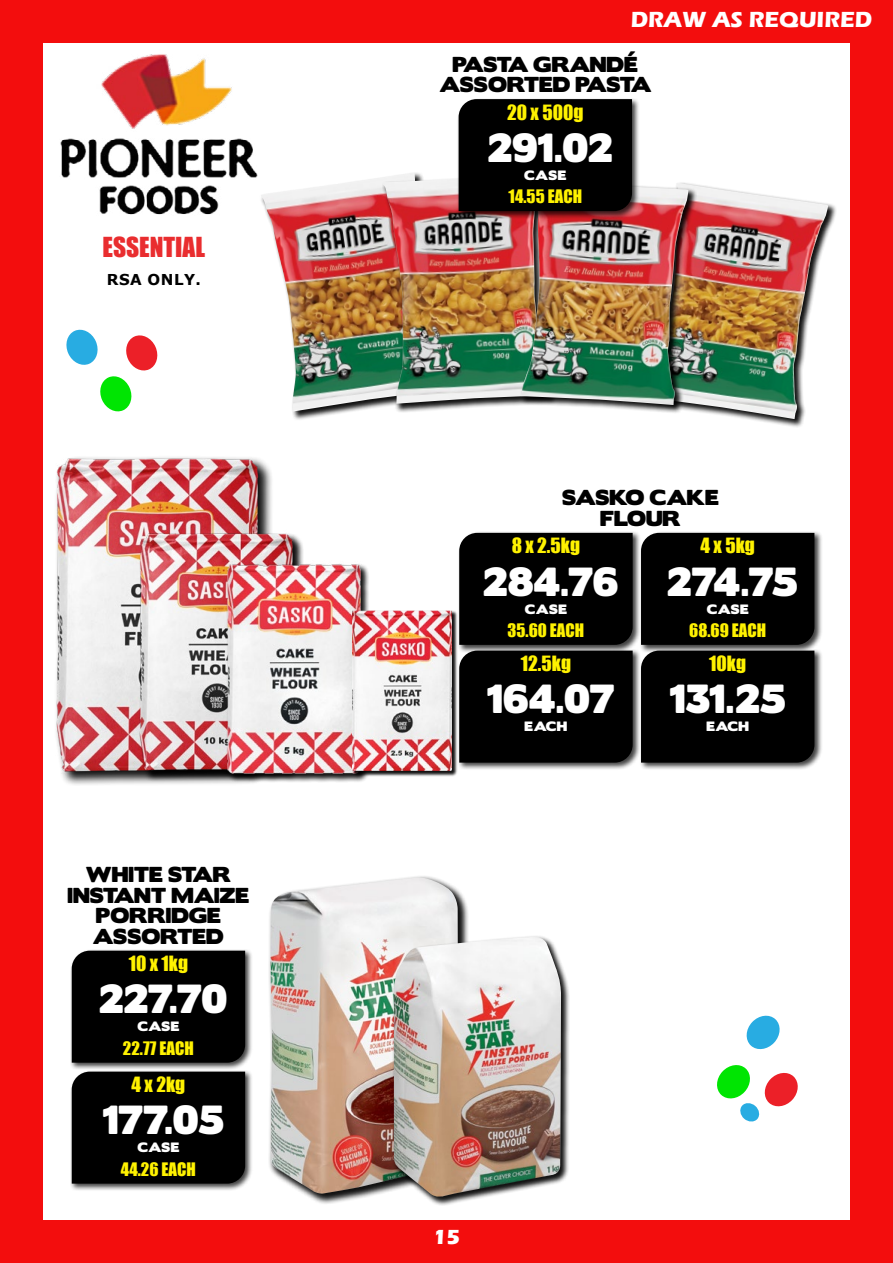
<style>
.page{position:relative;width:893px;height:1263px;background:#f30d0d}
.page>*{position:absolute;margin:0;border:0;box-sizing:border-box;transform-origin:0 0}
.t1{font:36.15px "Boris Black Bloxx";letter-spacing:-.005em;color:#fff}
.t2{font:25.35px "Impact";color:#e92d2f}
.t3{font:700 22.5px "Eras ITC";color:#fff}
.t4{font:700 21px "Eras ITC";color:#fff}
.t5{font:19.35px/20.5px "Boris Black Bloxx";color:#000;text-align:center}
.t6{font:19.35px "Impact";color:#fff200}
.t7{font:17.1px "Impact";color:#fff200}
.t8{font:700 15px "Verdana";letter-spacing:.035em;color:#000}
.t9{font:12.15px "Boris Black Bloxx";letter-spacing:.04em;color:#fff}
</style>
<div class="page">
<div style="left:43px;top:43px;width:807px;height:1177px;background:#fff"></div>
<div style="left:268px;top:875px;width:201px;height:330px;background:#000;opacity:.93"></div>
<img style="left:270px;top:877px;width:188px;height:317px">
<div style="left:392px;top:935px;width:179px;height:271px;background:#000;opacity:.93"></div>
<img style="left:394px;top:936px;width:167px;height:263px">
<div style="left:645px;top:182px;width:192px;height:246px;background:#000;opacity:.93"></div>
<img style="left:646px;top:183px;width:182px;height:236px">
<div style="left:260px;top:171px;width:192px;height:249px;background:#000;opacity:.93"></div>
<img style="left:261px;top:173px;width:121px;height:238px">
<div style="left:382px;top:173px;width:177px;height:240px;background:#000;opacity:.93"></div>
<img style="left:382px;top:174px;width:138px;height:230px">
<div style="left:520px;top:179px;width:178px;height:235px;background:#000;opacity:.93"></div>
<img style="left:521px;top:181px;width:167px;height:224px">
<img style="left:60px;top:54px;width:204px;height:169px">
<div style="left:639px;top:531px;width:183px;height:122px;background:#000;opacity:.75"></div>
<div style="left:641px;top:533px;width:173px;height:112px;background:#000"></div>
<div style="left:457px;top:531px;width:183px;height:122px;background:#000;opacity:.75"></div>
<div style="left:459px;top:533px;width:174px;height:112px;background:#000"></div>
<div style="left:457px;top:649px;width:183px;height:121px;background:#000;opacity:.75"></div>
<div style="left:459px;top:651px;width:174px;height:112px;background:#000"></div>
<div style="left:457px;top:97px;width:183px;height:122px;background:#000;opacity:.75"></div>
<div style="left:459px;top:99px;width:173px;height:112px;background:#000"></div>
<div style="left:639px;top:649px;width:183px;height:121px;background:#000;opacity:.75"></div>
<div style="left:641px;top:651px;width:173px;height:112px;background:#000"></div>
<img style="left:56px;top:457px;width:216px;height:328px">
<img style="left:122px;top:505px;width:181px;height:280px">
<img style="left:220px;top:549px;width:148px;height:236px">
<div style="left:352px;top:610px;width:105px;height:167px;background:#000;opacity:.93"></div>
<img style="left:353px;top:611px;width:98px;height:160px">
<div style="left:70px;top:949px;width:183px;height:121px;background:#000;opacity:.75"></div>
<div style="left:72px;top:951px;width:173px;height:112px;background:#000"></div>
<div style="left:70px;top:1070px;width:183px;height:121px;background:#000;opacity:.75"></div>
<div style="left:72px;top:1071px;width:173px;height:112px;background:#000"></div>
<svg style="left:746px;top:1015px;width:34px;height:35px"></svg>
<svg style="left:717px;top:1065px;width:81px;height:57px"></svg>
<svg style="left:66px;top:329px;width:92px;height:83px"></svg>
<h2 class="t2" style="left:102px;top:227px;width:104px">ESSENTIAL</h2>
<p class="t8" style="left:107px;top:269px;width:96px">RSA ONLY.</p>
<p class="t5" style="left:68px;top:865px;width:183px">WHITE STAR<br>INSTANT MAIZE<br>PORRIDGE<br>ASSORTED</p>
<p class="t6" style="left:129px;top:948px;width:61px">10 x 1kg</p>
<h1 class="t1" style="left:99px;top:972px;width:130px">227.70</h1>
<p class="t9" style="left:137px;top:1017px;width:44px">CASE</p>
<p class="t7" style="left:123px;top:1035px;width:72px">22.77 EACH</p>
<p class="t6" style="left:132px;top:1069px;width:55px">4 x 2kg</p>
<h1 class="t1" style="left:102px;top:1093px;width:123px">177.05</h1>
<p class="t9" style="left:137px;top:1138px;width:44px">CASE</p>
<p class="t7" style="left:121px;top:1156px;width:77px">44.26 EACH</p>
<p class="t3" style="left:631px;top:7px;width:243px">DRAW AS REQUIRED</p>
<p class="t5" style="left:439px;top:55px;width:213px">PASTA GRANDÉ<br>ASSORTED PASTA</p>
<p class="t6" style="left:507px;top:97px;width:78px">20 x 500g</p>
<h1 class="t1" style="left:488px;top:120px;width:126px">291.02</h1>
<p class="t9" style="left:524px;top:166px;width:44px">CASE</p>
<p class="t7" style="left:509px;top:183px;width:75px">14.55 EACH</p>
<p class="t5" style="left:562px;top:488px;width:158px">SASKO CAKE<br>FLOUR</p>
<p class="t6" style="left:512px;top:531px;width:70px">8 x 2.5kg</p>
<h1 class="t1" style="left:483px;top:554px;width:137px">284.76</h1>
<p class="t9" style="left:525px;top:600px;width:44px">CASE</p>
<p class="t7" style="left:508px;top:617px;width:78px">35.60 EACH</p>
<p class="t6" style="left:521px;top:648px;width:52px">12.5kg</p>
<h1 class="t1" style="left:487px;top:672px;width:130px">164.07</h1>
<p class="t9" style="left:525px;top:717px;width:44px">EACH</p>
<p class="t6" style="left:700px;top:531px;width:56px">4 x 5kg</p>
<h1 class="t1" style="left:667px;top:554px;width:132px">274.75</h1>
<p class="t9" style="left:707px;top:600px;width:44px">CASE</p>
<p class="t7" style="left:689px;top:617px;width:79px">68.69 EACH</p>
<p class="t6" style="left:709px;top:648px;width:38px">10kg</p>
<h1 class="t1" style="left:670px;top:672px;width:118px">131.25</h1>
<p class="t9" style="left:706px;top:717px;width:44px">EACH</p>
<p class="t4" style="left:433px;top:1225px;width:29px">15</p>
</div>
